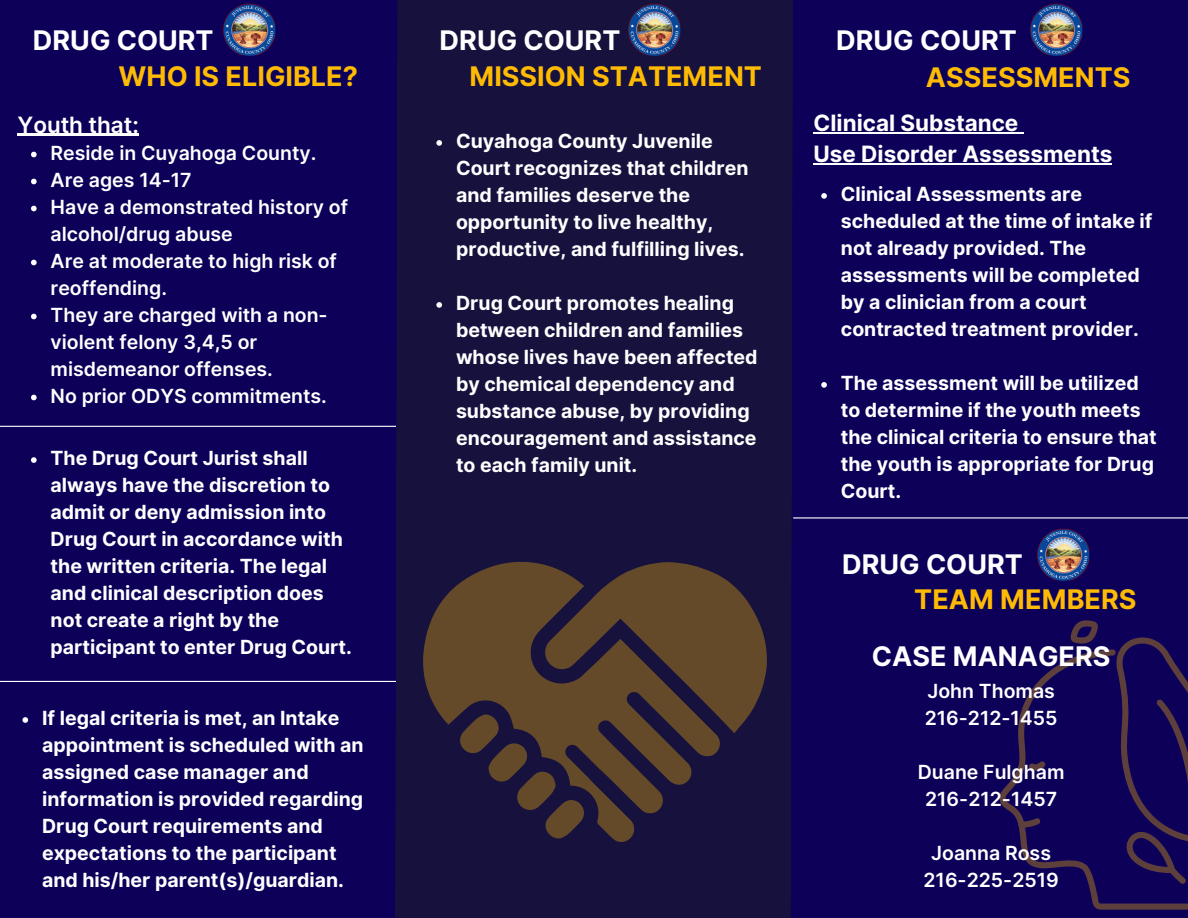
<style>
.page{position:relative;width:1188px;height:918px;background:#0c0059}
.page>*{position:absolute;margin:0;border:0;box-sizing:border-box;transform-origin:0 0}
.t1{font:700 27px "Inter";color:#ffbb03}
.t2{font:700 27px "Inter";color:#fff}
.t3{font:700 22.5px/30.3px "Inter";color:#fff}
.t4{font:600 22.5px "Inter";color:#fff}
.t5{font:700 19.5px/27px "Inter";color:#fff}
.t6{font:600 19.5px/27px "Inter";color:#fff}
</style>
<div class="page">
<div style="left:395px;top:0;width:398px;height:918px;background:#16113d"></div>
<hr style="left:0;top:426px;width:396px;height:1px;background:#fff">
<hr style="left:0;top:681px;width:396px;height:1px;background:#fff">
<hr style="left:793px;top:517px;width:395px;height:2px;background:#fff">
<svg style="left:423px;top:562px;width:344px;height:280px;background:#423131"></svg>
<svg style="left:999px;top:649px;width:189px;height:261px"></svg>
<svg style="left:1029px;top:761px;width:17px;height:9px"></svg>
<svg style="left:1018px;top:818px;width:23px;height:10px"></svg>
<svg style="left:1114px;top:637px;width:74px;height:270px"></svg>
<svg style="left:1070px;top:620px;width:28px;height:24px"></svg>
<hr style="left:814px;top:133px;width:204px;height:1px;background:#fff">
<hr style="left:814px;top:163px;width:298px;height:1px;background:#fff">
<hr style="left:18px;top:134px;width:121px;height:2px;background:#fff">
<svg style="left:31px;top:152px;width:6px;height:5px"></svg>
<svg style="left:31px;top:179px;width:6px;height:5px"></svg>
<svg style="left:31px;top:206px;width:6px;height:5px"></svg>
<svg style="left:31px;top:260px;width:6px;height:5px"></svg>
<svg style="left:31px;top:314px;width:6px;height:5px"></svg>
<svg style="left:31px;top:395px;width:6px;height:5px"></svg>
<svg style="left:31px;top:457px;width:6px;height:6px"></svg>
<svg style="left:22px;top:717px;width:6px;height:6px"></svg>
<svg style="left:821px;top:193px;width:6px;height:6px"></svg>
<svg style="left:821px;top:382px;width:6px;height:6px"></svg>
<svg style="left:436px;top:140px;width:6px;height:6px"></svg>
<svg style="left:436px;top:302px;width:6px;height:6px"></svg>
<img style="left:223px;top:3px;width:53px;height:53px">
<img style="left:628px;top:3px;width:54px;height:53px">
<img style="left:1030px;top:3px;width:53px;height:53px">
<img style="left:1037px;top:529px;width:53px;height:52px">
<p class="t2" style="left:33px;top:24px;width:182px">DRUG COURT</p>
<p class="t1" style="left:119px;top:60px;width:241px">WHO IS ELIGIBLE?</p>
<p class="t4" style="left:18px;top:111px;width:123px">Youth that:</p>
<p class="t6" style="left:51px;top:139px;width:267px">Reside in Cuyahoga County.</p>
<p class="t6" style="left:51px;top:166px;width:142px">Are ages 14-17</p>
<p class="t6" style="left:51px;top:193px;width:299px">Have a demonstrated history of alcohol/drug abuse</p>
<p class="t6" style="left:51px;top:247px;width:288px">Are at moderate to high risk of reoffending.</p>
<p class="t6" style="left:51px;top:301px;width:279px">They are charged with a non&shy;violent felony 3,4,5 or misdemeanor offenses.</p>
<p class="t6" style="left:51px;top:382px;width:278px">No prior ODYS commitments.</p>
<p class="t5" style="left:51px;top:445px;width:303px">The Drug Court Jurist shall always have the discretion to admit or deny admission into<br>Drug Court in accordance with the written criteria. The legal and clinical description does not create a right by the participant to enter Drug Court.</p>
<p class="t5" style="left:42px;top:704px;width:323px">If legal criteria is met, an Intake appointment is scheduled with an assigned case manager and information is provided regarding<br>Drug Court requirements and expectations to the participant and his/her parent(s)/guardian.</p>
<p class="t2" style="left:440px;top:24px;width:182px">DRUG COURT</p>
<p class="t1" style="left:469px;top:60px;width:294px">MISSION STATEMENT</p>
<p class="t5" style="left:456px;top:127px;width:294px">Cuyahoga County Juvenile<br>Court recognizes that children and families deserve the opportunity to live healthy, productive, and fulfilling lives.</p>
<p class="t5" style="left:456px;top:289px;width:303px">Drug Court promotes healing between children and families whose lives have been affected by chemical dependency and substance abuse, by providing encouragement and assistance to each family unit.</p>
<h2 class="t2" style="left:836px;top:24px;width:182px">DRUG COURT</h2>
<p class="t1" style="left:926px;top:61px;width:206px">ASSESSMENTS</p>
<p class="t3" style="left:814px;top:108px;width:300px">Clinical Substance<br>Use Disorder Assessments</p>
<p class="t5" style="left:841px;top:180px;width:313px">Clinical Assessments are scheduled at the time of intake if not already provided. The assessments will be completed by a clinician from a court contracted treatment provider.</p>
<h2 class="t5" style="left:841px;top:369px;width:317px">The assessment will be utilized to determine if the youth meets the clinical criteria to ensure that the youth is appropriate for Drug<br>Court.</h2>
<p class="t2" style="left:842px;top:548px;width:182px">DRUG COURT</p>
<p class="t1" style="left:914px;top:583px;width:224px">TEAM MEMBERS</p>
<p class="t2" style="left:872px;top:640px;width:240px">CASE MANAGERS</p>
<p class="t6" style="left:925px;top:677px;width:134px">John Thomas<br>216-212-1455</p>
<p class="t6" style="left:918px;top:758px;width:148px;text-align:center">Duane Fulgham<br>216-212-1457</p>
<p class="t6" style="left:924px;top:839px;width:137px;text-align:center">Joanna Ross<br>216-225-2519</p>
</div>
